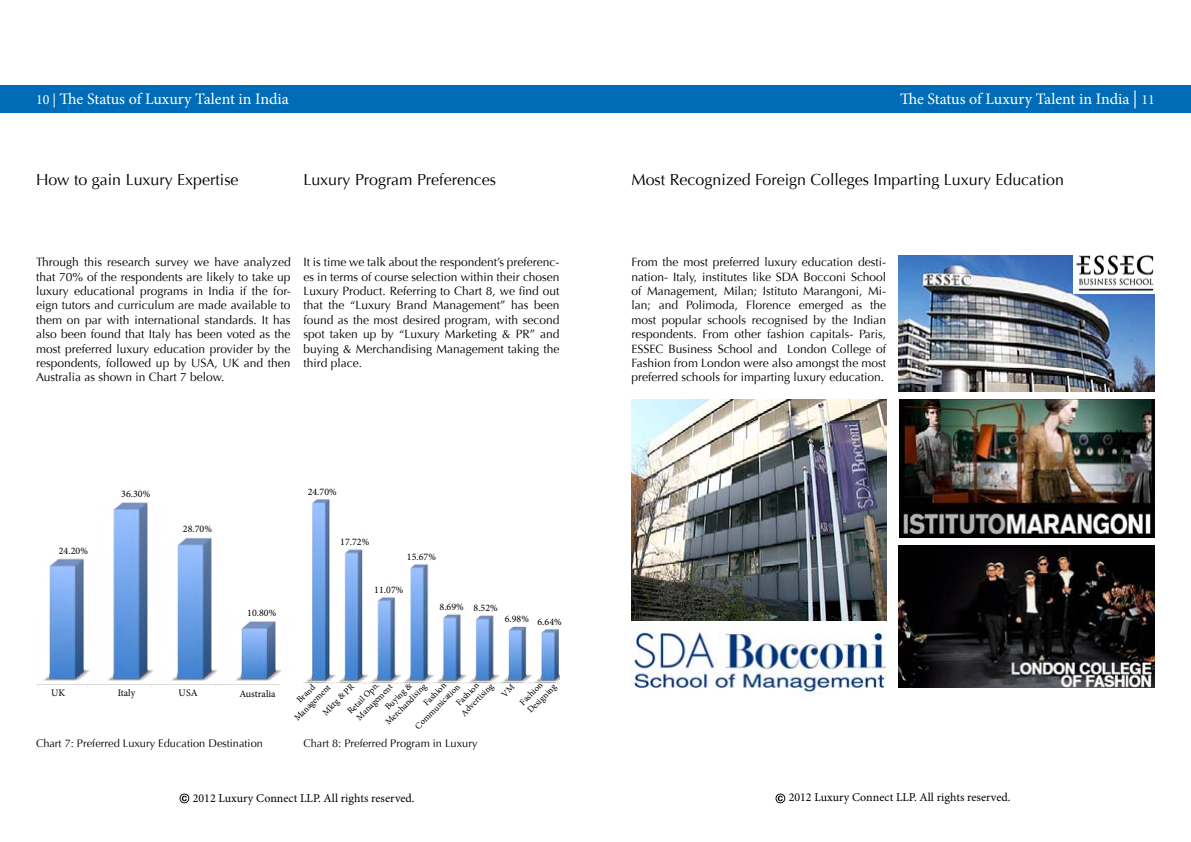
<style>
.page{position:relative;width:1191px;height:842px;background:#fff}
.page>*{position:absolute;margin:0;border:0;box-sizing:border-box;transform-origin:0 0}
.t1{font:16px "Optima";color:#000}
.t2{font:16px "Minion Pro";color:#fff}
.t3{font:12px/14.4px "Optima";color:#000;text-align:justify}
.t4{font:12px "Minion Pro";color:#000}
.t5{font:11px "Optima";color:#000}
.t6{font:10px "Minion Pro";color:#000}
.t7{font:9px/10.8px "Minion Pro";color:#000}
.s1{font-size:14px}
.s2{font-size:18px;color:#fbfbfb}
.s3{font-size:14px;color:#fbfbfb}
</style>
<div class="page">
<svg style="left:775px;top:793px;width:11px;height:10px"></svg>
<svg style="left:179px;top:793px;width:11px;height:10px"></svg>
<div style="left:0;top:86px;width:595px;height:27px;background:#006cb7"></div>
<img style="left:303px;top:499px;width:256px;height:184px">
<img style="left:36px;top:502px;width:246px;height:185px">
<div style="left:596px;top:86px;width:595px;height:27px;background:#006cb7"></div>
<img style="left:631px;top:631px;width:254px;height:62px">
<img style="left:899px;top:400px;width:256px;height:137px">
<img style="left:899px;top:546px;width:256px;height:141px">
<img style="left:899px;top:255px;width:256px;height:136px">
<img style="left:1073px;top:255px;width:82px;height:38px">
<img style="left:631px;top:400px;width:255px;height:220px">
<h1 class="t2" style="left:36px;top:88px;width:254px"><span class="s1">10 |</span> The Status of Luxury Talent in India</h1>
<h1 class="t2" style="left:900px;top:88px;width:256px">The Status of Luxury Talent in India <span class="s2">|</span> <span class="s3">11</span></h1>
<h1 class="t1" style="left:36px;top:170px;width:204px">How to gain Luxury Expertise</h1>
<h1 class="t1" style="left:303px;top:170px;width:194px">Luxury Program Preferences</h1>
<p class="t3" style="left:36px;top:255px;width:256px">Through this research survey we have analyzed that 70% of the respondents are likely to take up luxury educational programs in India if the for&shy;eign tutors and curriculum are made available to them on par with international standards. It has also been found that Italy has been voted as the most preferred luxury education provider by the respondents, followed up by USA, UK and then Australia as shown in Chart 7 below.</p>
<p class="t3" style="left:303px;top:255px;width:257px">It is time we talk about the respondent’s preferenc&shy;es in terms of course selection within their chosen Luxury Product. Referring to Chart 8, we find out that the “Luxury Brand Management” has been found as the most desired program, with second spot taken up by “Luxury Marketing &amp; PR” and buying &amp; Merchandising Management taking the third place.</p>
<p class="t6" style="left:59px;top:544px;width:31px">24.20%</p>
<p class="t6" style="left:121px;top:487px;width:31px">36.30%</p>
<p class="t6" style="left:183px;top:522px;width:31px">28.70%</p>
<p class="t6" style="left:247px;top:606px;width:31px">10.80%</p>
<p class="t6" style="left:308px;top:485px;width:31px">24.70%</p>
<p class="t6" style="left:340px;top:535px;width:31px">17.72%</p>
<p class="t6" style="left:407px;top:550px;width:31px">15.67%</p>
<p class="t6" style="left:374px;top:583px;width:31px">11.07%</p>
<p class="t6" style="left:439px;top:600px;width:60px">8.69% 8.52%</p>
<p class="t6" style="left:505px;top:614px;width:58px">6.98% 6.64%</p>
<p class="t6" style="left:51px;top:686px;width:16px">UK</p>
<p class="t6" style="left:118px;top:686px;width:19px">Italy</p>
<p class="t6" style="left:179px;top:686px;width:21px">USA</p>
<p class="t6" style="left:239px;top:687px;width:38px">Australia</p>
<p class="t7" style="left:373px;top:695px;width:36px;line-height:13px;text-indent:-28px;rotate:-45deg">Management<br>Buying &amp;</p>
<p class="t7" style="left:331px;top:695px;width:43px;line-height:16.6px;text-indent:-18px;rotate:-45deg">Mktg &amp; PR<br>Retail Opn.</p>
<p class="t7" style="left:486px;top:679px;width:16px;line-height:15.5px;text-indent:-42px;rotate:-45deg">Advertising<br>VM</p>
<p class="t7" style="left:517px;top:700px;width:38px;rotate:-45deg">Fashion<br>Designing</p>
<p class="t7" style="left:411px;top:690px;width:30px;line-height:13.2px;text-indent:-40px;rotate:-45deg">Merchandising<br>Fashion</p>
<p class="t7" style="left:444px;top:691px;width:30px;line-height:12.4px;text-indent:-46px;rotate:-45deg">Communication<br>Fashion</p>
<p class="t7" style="left:284px;top:708px;width:49px;text-align:center;rotate:-45deg">Brand<br>Management</p>
<p class="t5" style="left:36px;top:737px;width:228px">Chart 7: Preferred Luxury Education Destination</p>
<p class="t5" style="left:303px;top:737px;width:176px">Chart 8: Preferred Program in Luxury</p>
<h1 class="t1" style="left:631px;top:170px;width:434px">Most Recognized Foreign Colleges Imparting Luxury Education</h1>
<p class="t3" style="left:631px;top:255px;width:256px">From the most preferred luxury education desti&shy;nation- Italy, institutes like SDA Bocconi School of Management, Milan; Istituto Marangoni, Mi&shy;lan; and Polimoda, Florence emerged as the most popular schools recognised by the Indian respondents. From other fashion capitals- Paris, ESSEC Business School and London College of Fashion from London were also amongst the most preferred schools for imparting luxury education.</p>
<p class="t4" style="left:193px;top:790px;width:223px">2012 Luxury Connect LLP. All rights reserved.</p>
<p class="t4" style="left:788px;top:789px;width:223px">2012 Luxury Connect LLP. All rights reserved.</p>
</div>
